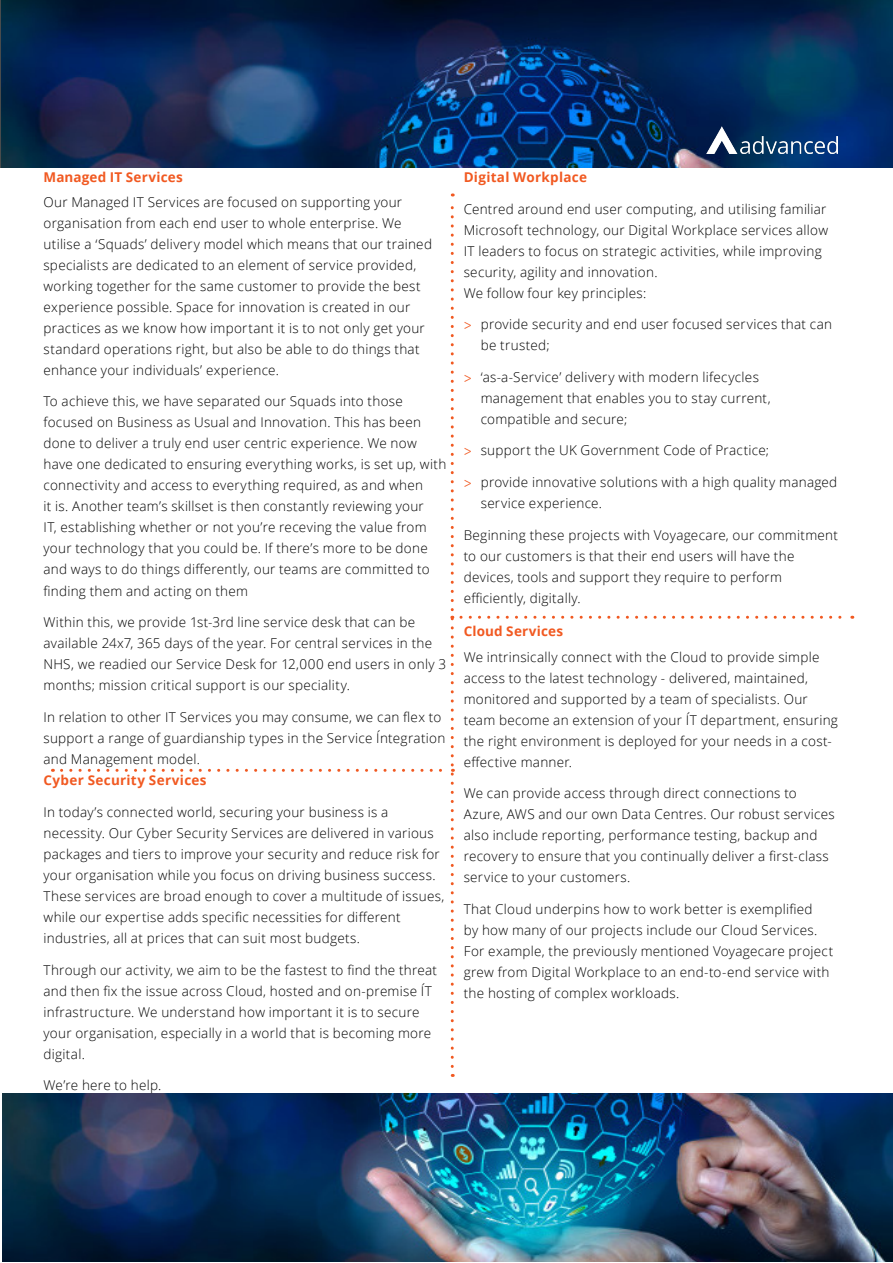
<style>
.page{position:relative;width:893px;height:1263px;background:#fff}
.page>*{position:absolute;margin:0;border:0;box-sizing:border-box;transform-origin:0 0}
.Body_Copy{font:300 13.5px/21px "Open Sans";letter-spacing:.02em;color:#000}
.Body_Copy-2{font:700 13.5px "Open Sans";letter-spacing:.025em;color:#f15921}
.Subheading{font:700 13.5px "Open Sans";letter-spacing:.015em;color:#f15921}
.s1{font-family:"Myriad Pro";font-weight:400;color:#f15921}
</style>
<div class="page">
<img style="left:1px;top:0;width:892px;height:168px">
<img style="left:707px;top:126px;width:130px;height:27px">
<img style="left:3px;top:1093px;width:890px;height:168px">
<svg style="left:62px;top:193px;width:392px;height:873px"></svg>
<svg style="left:461px;top:616px;width:392px;height:3px"></svg>
<p class="Subheading" style="left:43px;top:167px;width:141px">Managed IT Services</p>
<p class="Body_Copy" style="left:43px;top:191px;width:390px">Our Managed IT Services are focused on supporting your organisation from each end user to whole enterprise. We utilise a ‘Squads’ delivery model which means that our trained specialists are dedicated to an element of service provided, working together for the same customer to provide the best experience possible. Space for innovation is created in our practices as we know how important it is to not only get your standard operations right, but also be able to do things that enhance your individuals’ experience.</p>
<p class="Body_Copy" style="left:43px;top:391px;width:404px">To achieve this, we have separated our Squads into those focused on Business as Usual and Innovation. This has been done to deliver a truly end user centric experience. We now have one dedicated to ensuring everything works, is set up, with connectivity and access to everything required, as and when<br>it is. Another team’s skillset is then constantly reviewing your<br>IT, establishing whether or not you’re receving the value from your technology that you could be. If there’s more to be done and ways to do things differently, our teams are committed to finding them and acting on them</p>
<p class="Body_Copy" style="left:43px;top:611px;width:404px">Within this, we provide 1st-3rd line service desk that can be available 24x7, 365 days of the year. For central services in the NHS, we readied our Service Desk for 12,000 end users in only 3 months; mission critical support is our speciality.</p>
<p class="Body_Copy" style="left:43px;top:706px;width:403px">In relation to other IT Services you may consume, we can flex to support a range of guardianship types in the Service Íntegration and Management model.</p>
<p class="Body_Copy-2" style="left:43px;top:771px;width:165px">Cyber Security Services</p>
<p class="Body_Copy" style="left:43px;top:801px;width:402px">In today’s connected world, securing your business is a necessity. Our Cyber Security Services are delivered in various packages and tiers to improve your security and reduce risk for your organisation while you focus on driving business success.<br>These services are broad enough to cover a multitude of issues, while our expertise adds specific necessities for different industries, all at prices that can suit most budgets.</p>
<p class="Body_Copy" style="left:43px;top:959px;width:395px">Through our activity, we aim to be the fastest to find the threat and then fix the issue across Cloud, hosted and on-premise ÍT infrastructure. We understand how important it is to secure your organisation, especially in a world that is becoming more digital.</p>
<p class="Body_Copy" style="left:43px;top:1074px;width:119px">We’re here to help.</p>
<p class="Body_Copy-2" style="left:464px;top:167px;width:125px">Digital Workplace</p>
<p class="Body_Copy" style="left:464px;top:198px;width:366px">Centred around end user computing, and utilising familiar Microsoft technology, our Digital Workplace services allow IT leaders to focus on strategic activities, while improving security, agility and innovation.<br>We follow four key principles:</p>
<p class="Body_Copy" style="left:481px;top:313px;width:353px;text-indent:-17px"><span class="s1">&gt;</span> provide security and end user focused services that can be trusted;</p>
<p class="Body_Copy" style="left:481px;top:366px;width:291px;text-indent:-17px"><span class="s1">&gt;</span> ‘as-a-Service’ delivery with modern lifecycles management that enables you to stay current, compatible and secure;</p>
<p class="Body_Copy" style="left:464px;top:440px;width:307px"><span class="s1">&gt;</span> support the UK Government Code of Practice;</p>
<p class="Body_Copy" style="left:481px;top:471px;width:358px;text-indent:-17px"><span class="s1">&gt;</span> provide innovative solutions with a high quality managed service experience.</p>
<p class="Body_Copy" style="left:464px;top:524px;width:376px">Beginning these projects with Voyagecare, our commitment to our customers is that their end users will have the devices, tools and support they require to perform efficiently, digitally.</p>
<p class="Subheading" style="left:464px;top:622px;width:101px">Cloud Services</p>
<p class="Body_Copy" style="left:464px;top:646px;width:376px">We intrinsically connect with the Cloud to provide simple access to the latest technology - delivered, maintained, monitored and supported by a team of specialists. Our team become an extension of your ÍT department, ensuring the right environment is deployed for your needs in a cost&shy;effective manner.</p>
<p class="Body_Copy" style="left:464px;top:782px;width:373px">We can provide access through direct connections to Azure, AWS and our own Data Centres. Our robust services also include reporting, performance testing, backup and recovery to ensure that you continually deliver a first-class service to your customers.</p>
<p class="Body_Copy" style="left:464px;top:898px;width:371px">That Cloud underpins how to work better is exemplified<br>by how many of our projects include our Cloud Services.<br>For example, the previously mentioned Voyagecare project grew from Digital Workplace to an end-to-end service with the hosting of complex workloads.</p>
</div>
